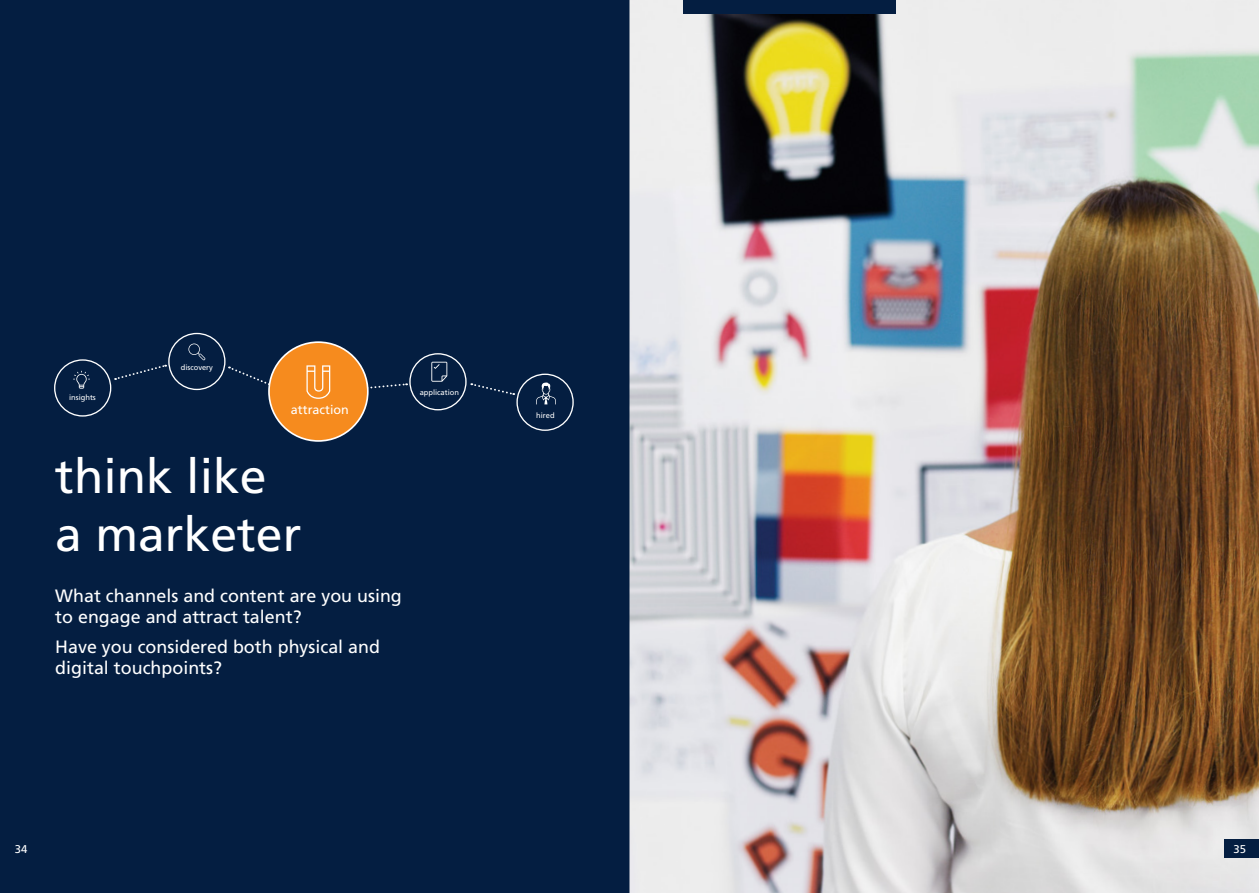
<style>
.page{position:relative;width:1259px;height:893px;background:#fff}
.page>*{position:absolute;margin:0;border:0;box-sizing:border-box;transform-origin:0 0}
.t1{font:48.15px/57.8px "Frutiger LT Std";color:#fff}
.t2{font:17.85px/21.5px "Frutiger LT Std";color:#fff}
.t3{font:12.6px "Frutiger LT Std";color:#fff}
.t4{font:11.25px "Frutiger LT Std";color:#fff}
.t5{font:7.5px "Frutiger LT Std";color:#fff}
</style>
<div class="page">
<div style="left:0;top:0;width:629px;height:893px;background:#041e41"></div>
<img style="left:629px;top:0;width:630px;height:893px">
<svg style="left:229px;top:366px;width:46px;height:18px"></svg>
<svg style="left:115px;top:364px;width:51px;height:16px"></svg>
<svg style="left:471px;top:383px;width:43px;height:12px"></svg>
<svg style="left:370px;top:383px;width:37px;height:6px"></svg>
<svg style="left:188px;top:344px;width:17px;height:16px"></svg>
<div style="left:269px;top:342px;width:99px;height:99px;background:#f68b1e;border-radius:50%"></div>
<div style="left:268px;top:341px;width:101px;height:101px;border:2px solid #fff;border-radius:50%"></div>
<svg style="left:306px;top:365px;width:24px;height:34px"></svg>
<svg style="left:431px;top:362px;width:16px;height:20px"></svg>
<div style="left:168px;top:333px;width:57px;height:57px;border:1px solid #fff;border-radius:50%"></div>
<div style="left:54px;top:359px;width:57px;height:58px;border:1px solid #fff;border-radius:50%"></div>
<div style="left:409px;top:353px;width:57px;height:57px;border:1px solid #fff;border-radius:50%"></div>
<div style="left:516px;top:374px;width:58px;height:57px;border:1px solid #fff;border-radius:50%"></div>
<svg style="left:536px;top:382px;width:20px;height:22px"></svg>
<svg style="left:73px;top:371px;width:17px;height:18px"></svg>
<div style="left:682px;top:0;width:213px;height:14px;background:#041e41"></div>
<div style="left:1225px;top:839px;width:34px;height:19px;background:#041e41"></div>
<p class="t5" style="left:69px;top:392px;width:28px">insights</p>
<p class="t5" style="left:181px;top:363px;width:34px">discovery</p>
<p class="t3" style="left:291px;top:402px;width:59px">attraction</p>
<h1 class="t1" style="left:55px;top:448px;width:248px">think like a marketer</h1>
<p class="t2" style="left:55px;top:585px;width:348px">What channels and content are you using to engage and attract talent?</p>
<p class="t2" style="left:55px;top:636px;width:326px">Have you considered both physical and digital touchpoints?</p>
<p class="t5" style="left:420px;top:388px;width:41px">application</p>
<p class="t5" style="left:536px;top:410px;width:20px">hired</p>
<p class="t4" style="left:15px;top:842px;width:14px">34</p>
<p class="t4" style="left:1233px;top:842px;width:14px">35</p>
</div>
